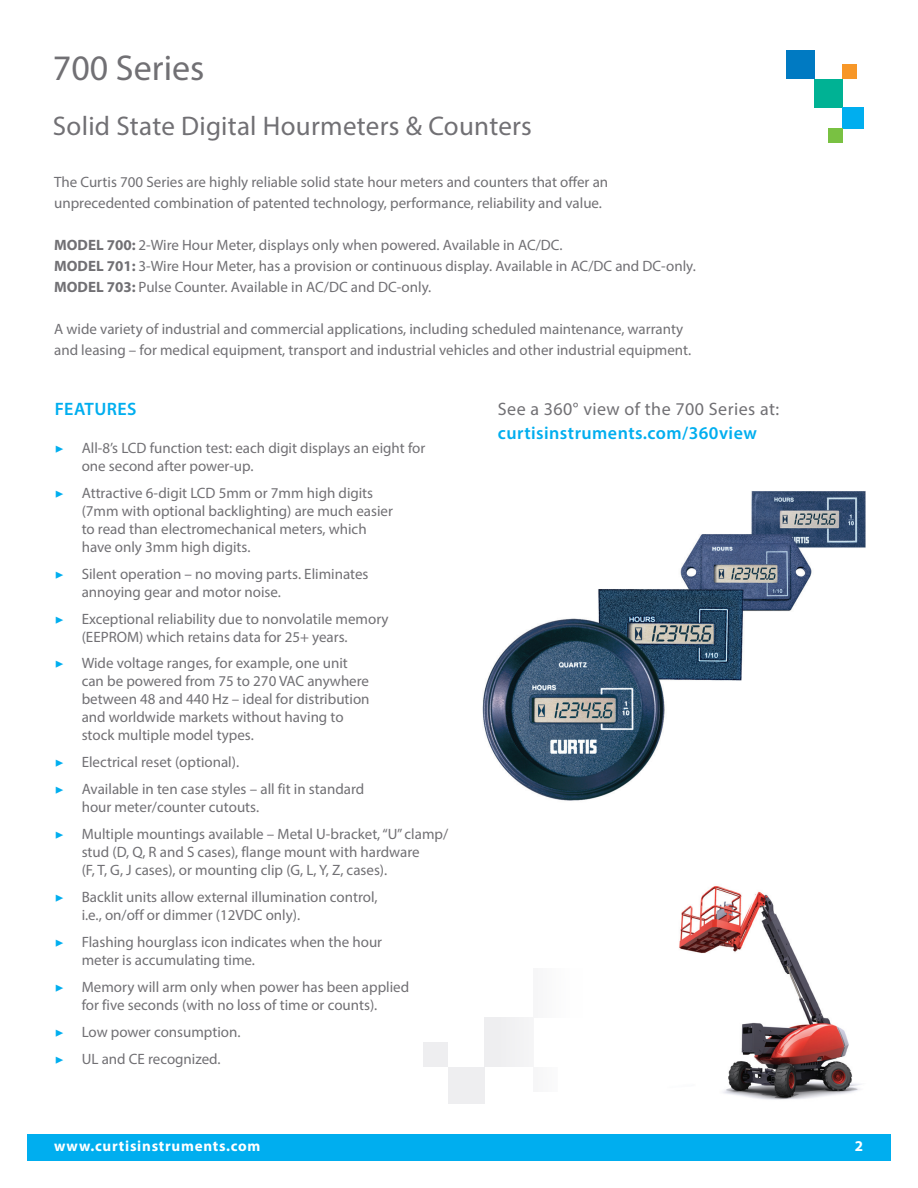
<style>
.page{position:relative;width:918px;height:1188px;background:#fff}
.page>*{position:absolute;margin:0;border:0;box-sizing:border-box;transform-origin:0 0}
.t1{font:36px "Myriad Pro";color:#717074}
.t2{font:27px "Myriad Pro";letter-spacing:.01em;color:#717074}
.t3{font:600 18px "Myriad Pro";letter-spacing:.025em;color:#00aeef}
.t4{font:18px "Myriad Pro";letter-spacing:.025em;color:#717074}
.t5{font:15px/18px "Myriad Pro";color:#717074}
.t6{font:700 15px "Myriad Pro";letter-spacing:.05em;color:#fff}
.s1{font-weight:700}
.s2{font-family:"Minion Pro";color:#00aeef}
</style>
<div class="page">
<div style="left:27px;top:1134px;width:864px;height:27px;background:#00aeef"></div>
<div style="left:534px;top:969px;width:49px;height:49px;background:#fbfbfb"></div>
<div style="left:485px;top:1018px;width:49px;height:49px;background:#eeeef0"></div>
<div style="left:448px;top:1067px;width:37px;height:37px;background:#eeeef0"></div>
<div style="left:534px;top:1067px;width:24px;height:24px;background:#f8f8f9"></div>
<div style="left:423px;top:1042px;width:25px;height:25px;background:#eeeef0"></div>
<div style="left:786px;top:51px;width:29px;height:28px;background:#007ac2"></div>
<div style="left:815px;top:79px;width:28px;height:28px;background:#00b294"></div>
<div style="left:843px;top:107px;width:21px;height:21px;background:#00aeef"></div>
<div style="left:843px;top:65px;width:14px;height:14px;background:#f79728"></div>
<div style="left:829px;top:128px;width:14px;height:14px;background:#79c142"></div>
<img style="left:482px;top:491px;width:384px;height:310px">
<img style="left:679px;top:886px;width:182px;height:214px">
<h1 class="t1" style="left:53px;top:46px;width:153px">700 Series</h1>
<h2 class="t2" style="left:53px;top:110px;width:481px">Solid State Digital Hourmeters &amp; Counters</h2>
<p class="t5" style="left:54px;top:171px;width:556px;line-height:21px">The Curtis 700 Series are highly reliable solid state hour meters and counters that offer an unprecedented combination of patented technology, performance, reliability and value.</p>
<p class="t5" style="left:54px;top:234px;width:643px;line-height:21px"><span class="s1">MODEL 700:</span> 2-Wire Hour Meter, displays only when powered. Available in AC/DC.<br><span class="s1">MODEL 701:</span> 3-Wire Hour Meter, has a provision or continuous display. Available in AC/DC and DC-only.<br><span class="s1">MODEL 703:</span> Pulse Counter. Available in AC/DC and DC-only.</p>
<p class="t5" style="left:54px;top:318px;width:639px;line-height:21px">A wide variety of industrial and commercial applications, including scheduled maintenance, warranty and leasing – for medical equipment, transport and industrial vehicles and other industrial equipment.</p>
<p class="t3" style="left:55px;top:397px;width:83px">FEATURES</p>
<p class="t5" style="left:82px;top:439px;width:345px;text-indent:-27px"><span class="s2">▶</span> All-8’s LCD function test: each digit displays an eight for one second after power-up.</p>
<p class="t5" style="left:82px;top:483px;width:313px;text-indent:-27px"><span class="s2">▶</span> Attractive 6-digit LCD 5mm or 7mm high digits (7mm with optional backlighting) are much easier to read than electromechanical meters, which have only 3mm high digits.</p>
<p class="t5" style="left:82px;top:564px;width:288px;text-indent:-27px"><span class="s2">▶</span> Silent operation – no moving parts. Eliminates annoying gear and motor noise.</p>
<p class="t5" style="left:82px;top:609px;width:308px;text-indent:-27px"><span class="s2">▶</span> Exceptional reliability due to nonvolatile memory (EEPROM) which retains data for 25+ years.</p>
<p class="t5" style="left:82px;top:654px;width:289px;text-indent:-27px"><span class="s2">▶</span> Wide voltage ranges, for example, one unit can be powered from 75 to 270 VAC anywhere between 48 and 440 Hz – ideal for distribution and worldwide markets without having to stock multiple model types.</p>
<p class="t5" style="left:55px;top:749px;width:311px;line-height:26.8px"><span class="s2">▶</span> Electrical reset (optional).<br><span class="s2">▶</span> Available in ten case styles – all fit in standard</p>
<p class="t5" style="left:55px;top:794px;width:395px;line-height:26.8px;text-indent:27px">hour meter/counter cutouts.<br><span class="s2">▶</span> Multiple mountings available – Metal U-bracket, “U” clamp/</p>
<p class="t5" style="left:82px;top:843px;width:340px">stud (D, Q, R and S cases), flange mount with hardware (F, T, G, J cases), or mounting clip (G, L, Y, Z, cases).</p>
<p class="t5" style="left:82px;top:888px;width:297px;text-indent:-27px"><span class="s2">▶</span> Backlit units allow external illumination control, i.e., on/off or dimmer (12VDC only).</p>
<p class="t5" style="left:82px;top:933px;width:302px;text-indent:-27px"><span class="s2">▶</span> Flashing hourglass icon indicates when the hour meter is accumulating time.</p>
<p class="t5" style="left:55px;top:978px;width:356px;text-align:center"><span class="s2">▶</span> Memory will arm only when power has been applied for five seconds (with no loss of time or counts).</p>
<p class="t5" style="left:55px;top:1018px;width:187px;line-height:26.8px"><span class="s2">▶</span> Low power consumption. <span class="s2">▶</span> UL and CE recognized.</p>
<p class="t4" style="left:498px;top:398px;width:283px">See a 360° view of the 700 Series at:</p>
<p class="t3" style="left:498px;top:421px;width:261px">curtisinstruments.com/360view</p>
<p class="t6" style="left:54px;top:1137px;width:208px">www.curtisinstruments.com</p>
<p class="t6" style="left:855px;top:1137px;width:10px">2</p>
</div>
